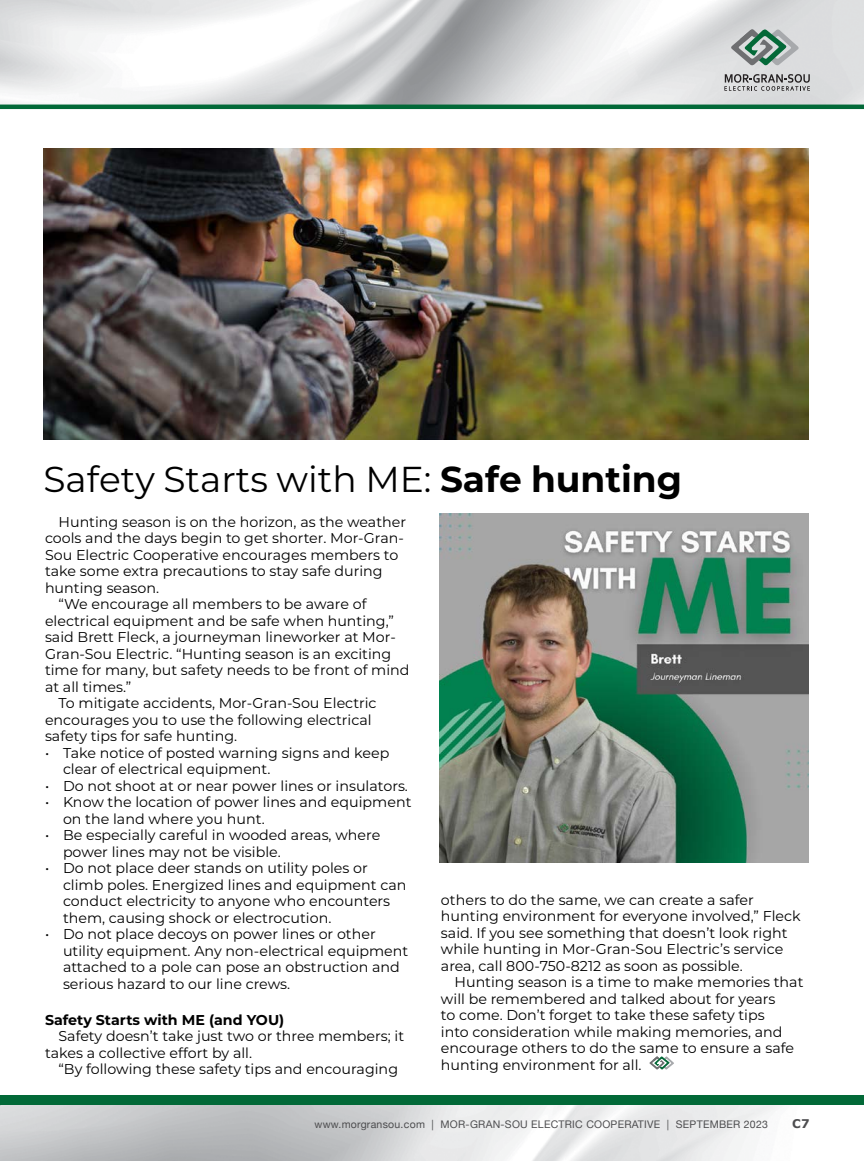
<style>
.page{position:relative;width:864px;height:1161px;background:#fff}
.page>*{position:absolute;margin:0;border:0;box-sizing:border-box;transform-origin:0 0}
.t1{font:36px "Montserrat";color:#000}
.t2{font:14.25px/16.5px "Montserrat";color:#000}
.t3{font:700 14.25px "Montserrat";color:#000}
.t4{font:700 12px "Verdana";color:#4d4d4f}
.t5{font:10.5px "Helvetica Neue";letter-spacing:.025em;color:#4d4d4f}
.s1{font-weight:700}
</style>
<div class="page">
<svg style="left:649px;top:1056px;width:25px;height:14px"></svg>
<img style="left:440px;top:513px;width:368px;height:350px">
<img style="left:44px;top:148px;width:764px;height:291px">
<img style="left:0;top:0;width:864px;height:105px">
<div style="left:0;top:1095px;width:864px;height:10px;background:#026938"></div>
<hr style="left:0;top:105px;width:864px;height:4px;background:#026938">
<svg style="left:724px;top:74px;width:86px;height:17px"></svg>
<svg style="left:730px;top:28px;width:70px;height:38px;background:#9fb1aa"></svg>
<h1 class="t1" style="left:44px;top:454px;width:640px">Safety Starts with ME: <span class="s1">Safe hunting</span></h1>
<p class="t2" style="left:58px;top:513px;width:349px">Hunting season is on the horizon, as the weather</p>
<p class="t2" style="left:45px;top:530px;width:360px">cools and the days begin to get shorter. Mor-Gran-</p>
<p class="t2" style="left:45px;top:546px;width:355px">Sou Electric Cooperative encourages members to</p>
<p class="t2" style="left:45px;top:563px;width:339px">take some extra precautions to stay safe during</p>
<p class="t2" style="left:45px;top:579px;width:116px">hunting season.</p>
<p class="t2" style="left:58px;top:596px;width:310px">“We encourage all members to be aware of</p>
<p class="t2" style="left:45px;top:612px;width:350px">electrical equipment and be safe when hunting,”</p>
<p class="t2" style="left:45px;top:629px;width:352px">said Brett Fleck, a journeyman lineworker at Mor-</p>
<p class="t2" style="left:45px;top:645px;width:348px">Gran-Sou Electric. “Hunting season is an exciting</p>
<p class="t2" style="left:45px;top:662px;width:366px">time for many, but safety needs to be front of mind</p>
<p class="t2" style="left:45px;top:678px;width:88px">at all times.”</p>
<p class="t2" style="left:58px;top:695px;width:320px">To mitigate accidents, Mor-Gran-Sou Electric</p>
<p class="t2" style="left:45px;top:711px;width:328px">encourages you to use the following electrical</p>
<p class="t2" style="left:45px;top:728px;width:194px">safety tips for safe hunting.</p>
<p class="t2" style="left:63px;top:744px;width:328px;text-indent:-18px">• Take notice of posted warning signs and keep clear of electrical equipment.</p>
<p class="t2" style="left:45px;top:777px;width:364px">• Do not shoot at or near power lines or insulators.</p>
<p class="t2" style="left:63px;top:794px;width:350px;text-indent:-18px">• Know the location of power lines and equipment on the land where you hunt.</p>
<p class="t2" style="left:63px;top:827px;width:319px;text-indent:-18px">• Be especially careful in wooded areas, where power lines may not be visible.</p>
<p class="t2" style="left:63px;top:860px;width:345px;text-indent:-18px">• Do not place deer stands on utility poles or climb poles. Energized lines and equipment can conduct electricity to anyone who encounters them, causing shock or electrocution.</p>
<p class="t2" style="left:63px;top:926px;width:347px;text-indent:-18px">• Do not place decoys on power lines or other utility equipment. Any non-electrical equipment attached to a pole can pose an obstruction and serious hazard to our line crews.</p>
<p class="t3" style="left:45px;top:1010px;width:241px">Safety Starts with ME (and YOU)</p>
<p class="t2" style="left:45px;top:1028px;width:361px;text-indent:13px">Safety doesn’t take just two or three members; it takes a collective effort by all.</p>
<p class="t2" style="left:58px;top:1061px;width:341px">“By following these safety tips and encouraging</p>
<p class="t2" style="left:441px;top:891px;width:361px">others to do the same, we can create a safer hunting environment for everyone involved,” Fleck said. If you see something that doesn’t look right while hunting in Mor-Gran-Sou Electric’s service area, call 800-750-8212 as soon as possible.</p>
<p class="t2" style="left:441px;top:974px;width:364px;text-indent:13px">Hunting season is a time to make memories that will be remembered and talked about for years<br>to come. Don’t forget to take these safety tips<br>into consideration while making memories, and encourage others to do the same to ensure a safe hunting environment for all.</p>
<p class="t5" style="left:314px;top:1116px;width:455px">www.morgransou.com | MOR-GRAN-SOU ELECTRIC COOPERATIVE | SEPTEMBER 2023</p>
<p class="t4" style="left:792px;top:1115px;width:19px">C7</p>
</div>
